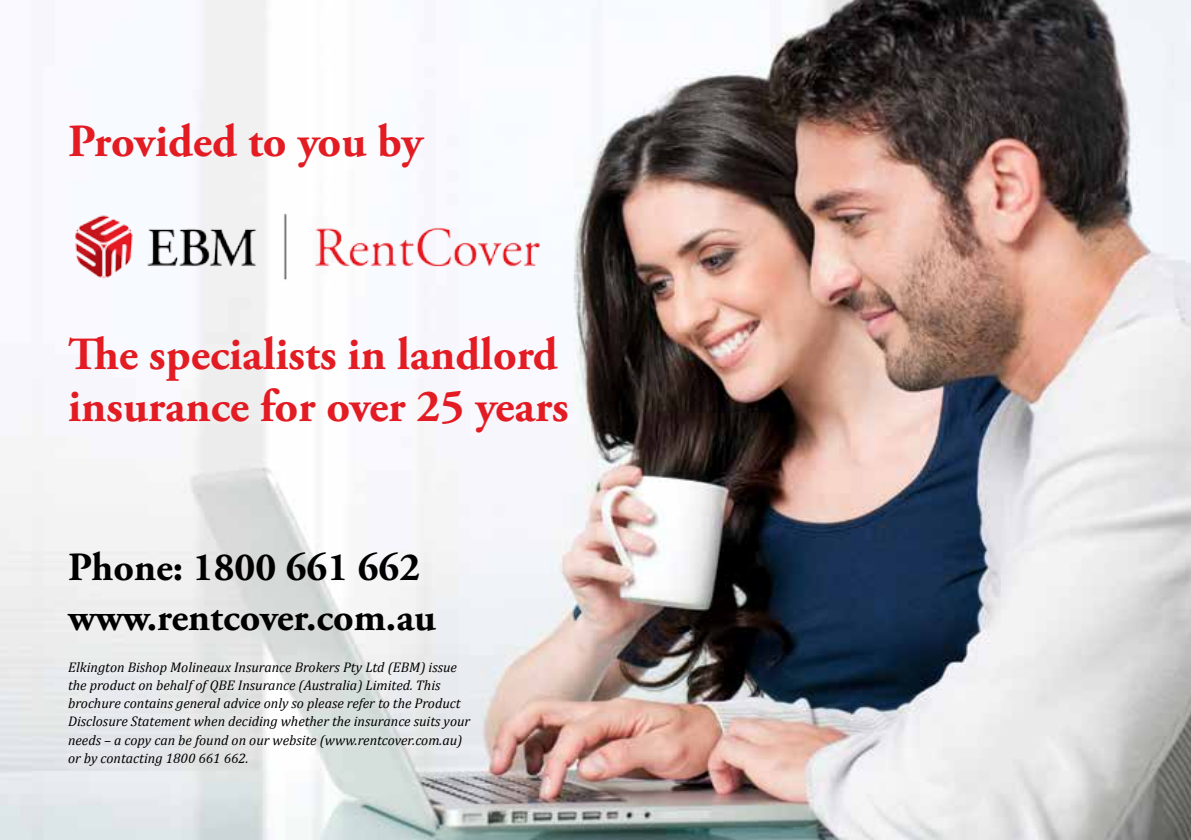
<style>
.page{position:relative;width:1191px;height:840px;background:#fff}
.page>*{position:absolute;margin:0;border:0;box-sizing:border-box;transform-origin:0 0}
.t1{font:700 46px/52px "Adobe Garamond Pro";color:#e31b22}
.t2{font:700 40px/50px "Adobe Garamond Pro";color:#000}
.t3{font:italic 14px/18px "Cambria";color:#000}
</style>
<div class="page">
<img style="left:0;top:0;width:1191px;height:839px">
<img style="left:68px;top:209px;width:478px;height:75px">
<h1 class="t1" style="left:68px;top:116px;width:357px">Provided to you by</h1>
<h1 class="t1" style="left:68px;top:329px;width:502px">The specialists in landlord insurance for over 25 years</h1>
<h2 class="t2" style="left:68px;top:543px;width:369px">Phone: 1800 661 662 www.rentcover.com.au</h2>
<p class="t3" style="left:68px;top:657px;width:404px">Elkington Bishop Molineaux Insurance Brokers Pty Ltd (EBM) issue the product on behalf of QBE Insurance (Australia) Limited. This brochure contains general advice only so please refer to the Product Disclosure Statement when deciding whether the insurance suits your needs – a copy can be found on our website (www.rentcover.com.au) or by contacting 1800 661 662.</p>
</div>
